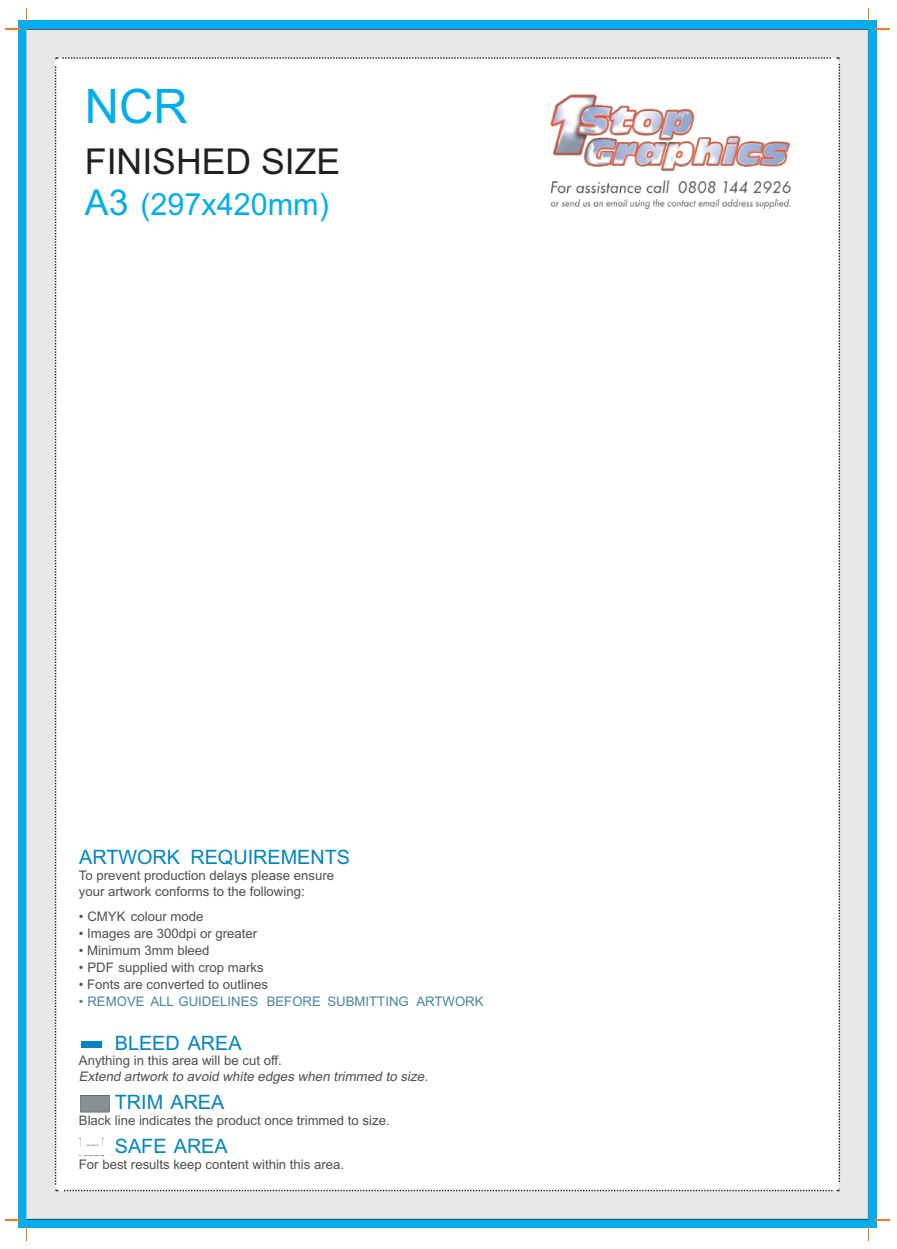
<style>
.page{position:relative;width:897px;height:1249px;background:#fff}
.page>*{position:absolute;margin:0;border:0;box-sizing:border-box;transform-origin:0 0}
.t1{font:47.5px "Arial";color:#00aeef}
.t2{font:35.6px "Arial";color:#231f20}
.t3{font:30.5px "Arial";color:#00aeef}
.t4{font:19.8px "Arial";color:#0085c1}
.t5{font:13.2px/15.8px "Arial";color:#4e4f50}
.t6{font:italic 13.2px "Arial";color:#4e4f50}
.t7{font:13.2px "Arial";color:#4784a2}
.s1{font-size:35.6px}
</style>
<div class="page">
<div style="left:18px;top:21px;width:859px;height:1207px;background:#00aeef"></div>
<div style="left:27px;top:29px;width:841px;height:1190px;background:#e5e8e7"></div>
<hr style="left:27px;top:1219px;width:841px;height:1px;background:#231f20">
<hr style="left:868px;top:29px;width:1px;height:1190px;background:#231f20">
<hr style="left:27px;top:29px;width:841px;height:1px;background:#231f20">
<hr style="left:27px;top:29px;width:1px;height:1190px;background:#231f20">
<div style="left:56px;top:58px;width:783px;height:1133px;background:#fff"></div>
<svg style="left:55px;top:57px;width:776px;height:4px"></svg>
<svg style="left:837px;top:57px;width:3px;height:1125px"></svg>
<svg style="left:64px;top:1188px;width:776px;height:4px"></svg>
<svg style="left:868px;top:1226px;width:1px;height:15px"></svg>
<svg style="left:868px;top:1219px;width:21px;height:1px"></svg>
<svg style="left:868px;top:8px;width:21px;height:22px"></svg>
<svg style="left:6px;top:8px;width:22px;height:22px"></svg>
<div style="left:81px;top:1041px;width:21px;height:7px;background:#0085c1"></div>
<svg style="left:80px;top:1095px;width:30px;height:18px"></svg>
<svg style="left:79px;top:1138px;width:25px;height:8px"></svg>
<svg style="left:79px;top:1155px;width:25px;height:1px"></svg>
<svg style="left:55px;top:67px;width:3px;height:1125px"></svg>
<svg style="left:26px;top:1226px;width:1px;height:15px"></svg>
<svg style="left:6px;top:1219px;width:15px;height:1px"></svg>
<img style="left:550px;top:94px;width:241px;height:115px">
<h1 class="t1" style="left:85px;top:89px;width:104px">NCR</h1>
<h2 class="t2" style="left:85px;top:148px;width:257px">FINISHED SIZE</h2>
<h3 class="t3" style="left:85px;top:192px;width:245px"><span class="s1">A3</span> (297x420mm)</h3>
<h3 class="t4" style="left:79px;top:850px;width:272px">ARTWORK REQUIREMENTS</h3>
<p class="t5" style="left:79px;top:869px;width:257px">To prevent production delays please ensure your artwork conforms to the following:</p>
<p class="t5" style="left:79px;top:909px;width:126px">• CMYK colour mode</p>
<p class="t5" style="left:79px;top:926px;width:180px">• Images are 300dpi or greater</p>
<p class="t5" style="left:79px;top:944px;width:132px">• Minimum 3mm bleed</p>
<p class="t5" style="left:79px;top:961px;width:186px">• PDF supplied with crop marks</p>
<p class="t5" style="left:79px;top:978px;width:191px">• Fonts are converted to outlines</p>
<p class="t7" style="left:79px;top:997px;width:406px">• REMOVE ALL GUIDELINES BEFORE SUBMITTING ARTWORK</p>
<h3 class="t4" style="left:115px;top:1035px;width:128px">BLEED AREA</h3>
<p class="t5" style="left:79px;top:1054px;width:205px">Anything in this area will be cut off.</p>
<p class="t6" style="left:79px;top:1072px;width:353px">Extend artwork to avoid white edges when trimmed to size.</p>
<h3 class="t4" style="left:115px;top:1095px;width:111px">TRIM AREA</h3>
<p class="t5" style="left:79px;top:1114px;width:312px">Black line indicates the product once trimmed to size.</p>
<h3 class="t4" style="left:115px;top:1139px;width:114px">SAFE AREA</h3>
<p class="t5" style="left:79px;top:1158px;width:267px">For best results keep content within this area.</p>
</div>
